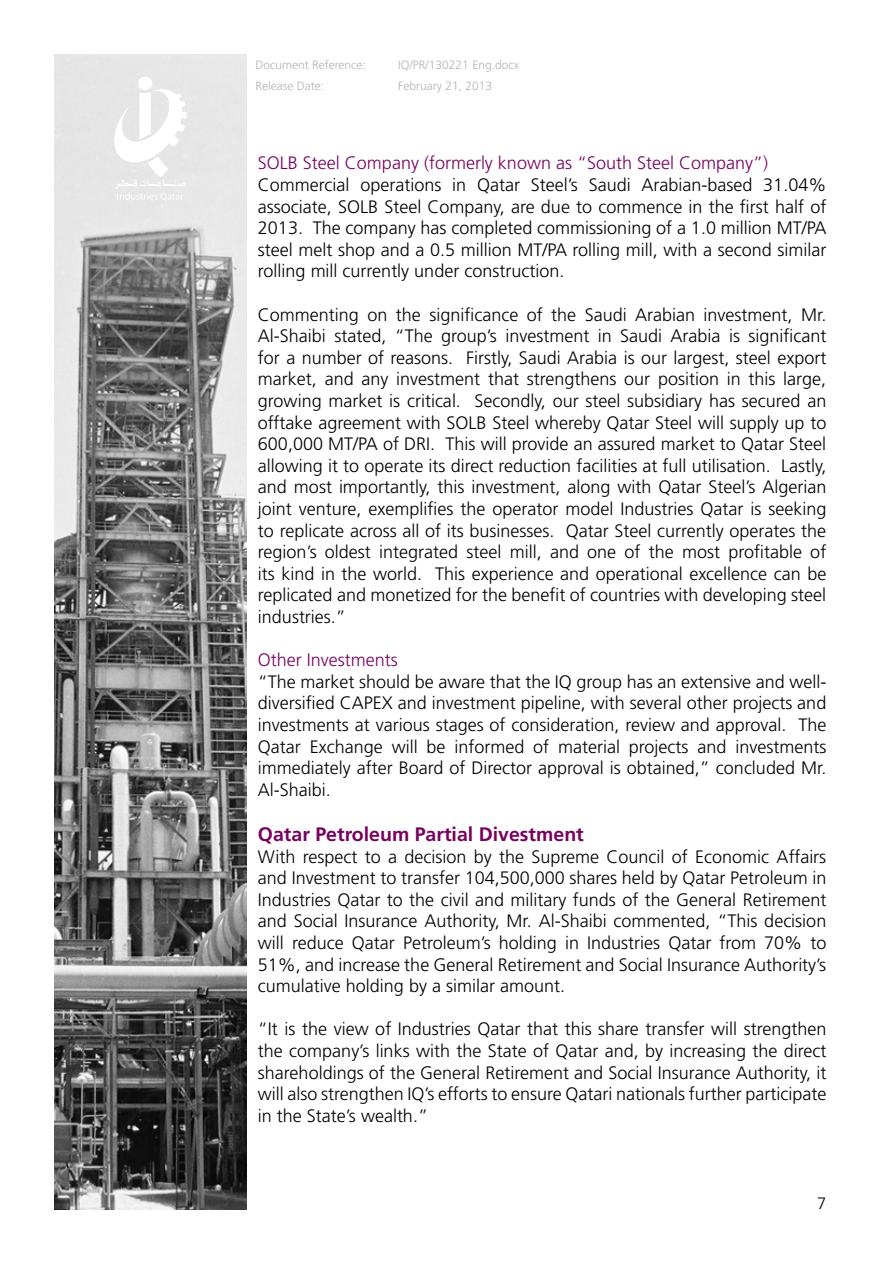
<style>
.page{position:relative;width:893px;height:1263px;background:#fff}
.page>*{position:absolute;margin:0;border:0;box-sizing:border-box;transform-origin:0 0}
.t1{font:700 19.5px "Frutiger LT Std";color:#780060}
.t2{font:300 18px/21.6px "Frutiger LT Std";color:#000;text-align:justify}
.t3{font:300 18px "Frutiger LT Std";color:#780060}
.t4{font:300 16.5px "Frutiger LT Std";color:#000}
.t5{font:300 12px "Frutiger LT Std";color:#b1b4b6}
</style>
<div class="page">
<img style="left:54px;top:54px;width:193px;height:1155px">
<div style="left:138px;top:77px;width:14px;height:13px;background:#fff;border-radius:50%"></div>
<svg style="left:110px;top:88px;width:77px;height:113px"></svg>
<p class="t5" style="left:255px;top:58px;width:112px">Document Reference:</p>
<p class="t5" style="left:398px;top:58px;width:122px">IQ/PR/130221 Eng.docx</p>
<p class="t5" style="left:255px;top:79px;width:70px">Release Date:</p>
<p class="t5" style="left:398px;top:79px;width:96px">February 21, 2013</p>
<p class="t3" style="left:258px;top:153px;width:512px">SOLB Steel Company (formerly known as “South Steel Company”)</p>
<p class="t2" style="left:258px;top:174px;width:570px">Commercial operations in Qatar Steel’s Saudi Arabian-based 31.04% associate, SOLB Steel Company, are due to commence in the first half of 2013. The company has completed commissioning of a 1.0 million MT/PA steel melt shop and a 0.5 million MT/PA rolling mill, with a second similar rolling mill currently under construction.</p>
<p class="t2" style="left:258px;top:304px;width:570px">Commenting on the significance of the Saudi Arabian investment, Mr.<br>Al-Shaibi stated, “The group’s investment in Saudi Arabia is significant for a number of reasons. Firstly, Saudi Arabia is our largest, steel export market, and any investment that strengthens our position in this large, growing market is critical. Secondly, our steel subsidiary has secured an offtake agreement with SOLB Steel whereby Qatar Steel will supply up to 600,000 MT/PA of DRI. This will provide an assured market to Qatar Steel allowing it to operate its direct reduction facilities at full utilisation. Lastly, and most importantly, this investment, along with Qatar Steel’s Algerian joint venture, exemplifies the operator model Industries Qatar is seeking to replicate across all of its businesses. Qatar Steel currently operates the region’s oldest integrated steel mill, and one of the most profitable of its kind in the world. This experience and operational excellence can be replicated and monetized for the benefit of countries with developing steel industries.”</p>
<p class="t3" style="left:258px;top:650px;width:141px">Other Investments</p>
<p class="t2" style="left:258px;top:671px;width:570px">“The market should be aware that the IQ group has an extensive and well&shy;diversified CAPEX and investment pipeline, with several other projects and investments at various stages of consideration, review and approval. The Qatar Exchange will be informed of material projects and investments immediately after Board of Director approval is obtained,” concluded Mr.<br>Al-Shaibi.</p>
<p class="t1" style="left:258px;top:823px;width:327px">Qatar Petroleum Partial Divestment</p>
<p class="t2" style="left:258px;top:846px;width:570px">With respect to a decision by the Supreme Council of Economic Affairs and Investment to transfer 104,500,000 shares held by Qatar Petroleum in Industries Qatar to the civil and military funds of the General Retirement and Social Insurance Authority, Mr. Al-Shaibi commented, “This decision will reduce Qatar Petroleum’s holding in Industries Qatar from 70% to 51%, and increase the General Retirement and Social Insurance Authority’s cumulative holding by a similar amount.</p>
<p class="t2" style="left:258px;top:1018px;width:570px">“It is the view of Industries Qatar that this share transfer will strengthen the company’s links with the State of Qatar and, by increasing the direct shareholdings of the General Retirement and Social Insurance Authority, it will also strengthen IQ’s efforts to ensure Qatari nationals further participate in the State’s wealth.”</p>
<p class="t4" style="left:817px;top:1194px;width:11px">7</p>
</div>
